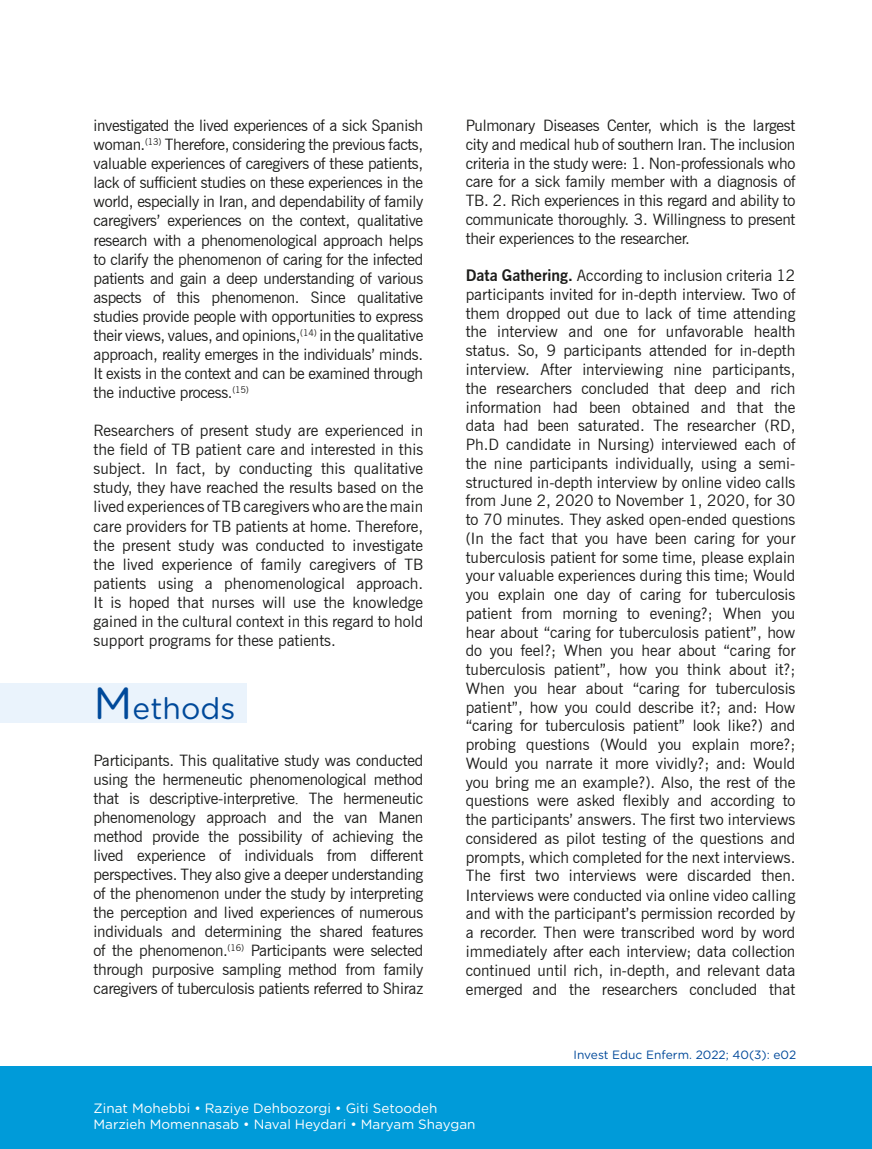
<style>
.page{position:relative;width:872px;height:1149px;background:#fff}
.page>*{position:absolute;margin:0;border:0;box-sizing:border-box;transform-origin:0 0}
.t1{font:30px "Gotham Rounded";color:#00499a}
.t2{font:15.75px/18.8px "News Gothic BT";letter-spacing:-.015em;color:#1d1d1b;text-align:justify}
.t3{font:13.5px/16.2px "Gotham Rounded";color:#fff}
.t4{font:12px "Gotham Rounded";color:#00499a}
.s1{font-size:45px}
.s2{font-family:"Times New Roman"}
.s3{font-weight:700}
</style>
<div class="page">
<div style="left:0;top:1065px;width:872px;height:83px;background:#009bd9"></div>
<div style="left:0;top:682px;width:247px;height:40px;background:#eaf3fc"></div>
<p class="t2" style="left:94px;top:116px;width:331px">investigated the lived experiences of a sick Spanish woman.<sup>(13)</sup> Therefore, considering the previous facts, valuable experiences of caregivers of these patients, lack of sufficient studies on these experiences in the world, especially in Iran, and dependability of family caregivers’ experiences on the context, qualitative research with a phenomenological approach helps to clarify the phenomenon of caring for the infected patients and gain a deep understanding of various aspects of this phenomenon. Since qualitative studies provide people with opportunities to express their views, values, and opinions,<sup>(14)</sup> in the qualitative approach, reality emerges in the individuals’ minds.<br>It exists in the context and can be examined through the inductive process.<sup>(15)</sup></p>
<p class="t2" style="left:94px;top:421px;width:331px">Researchers of present study are experienced in the field of TB patient care and interested in this subject. In fact, by conducting this qualitative study, they have reached the results based on the lived experiences of TB caregivers who are the main care providers for TB patients at home. Therefore, the present study was conducted to investigate the lived experience of family caregivers of TB patients using a phenomenological approach.<br>It is hoped that nurses will use the knowledge gained in the cultural context in this regard to hold support programs for these patients.</p>
<h1 class="t1" style="left:94px;top:687px;width:143px"><span class="s1">M</span>ethods</h1>
<p class="t2" style="left:94px;top:750px;width:331px">Participants. This qualitative study was conducted using the hermeneutic phenomenological method that is descriptive-interpretive<span class="s2">.</span> The hermeneutic phenomenology approach and the van Manen method provide the possibility of achieving the lived experience of individuals from different perspectives. They also give a deeper understanding of the phenomenon under the study by interpreting the perception and lived experiences of numerous individuals and determining the shared features of the phenomenon.<sup>(16)</sup> Participants were selected through purposive sampling method from family caregivers of tuberculosis patients referred to Shiraz</p>
<p class="t2" style="left:466px;top:116px;width:331px">Pulmonary Diseases Center, which is the largest city and medical hub of southern Iran. The inclusion criteria in the study were: 1. Non-professionals who care for a sick family member with a diagnosis of TB. 2. Rich experiences in this regard and ability to communicate thoroughly. 3. Willingness to present their experiences to the researcher.</p>
<p class="t2" style="left:466px;top:266px;width:331px"><span class="s3">Data Gathering.</span> According to inclusion criteria 12 participants invited for in-depth interview. Two of them dropped out due to lack of time attending the interview and one for unfavorable health status. So, 9 participants attended for in-depth interview. After interviewing nine participants, the researchers concluded that deep and rich information had been obtained and that the data had been saturated. The researcher (RD, Ph.D candidate in Nursing) interviewed each of the nine participants individually, using a semi&shy;structured in-depth interview by online video calls from June 2, 2020 to November 1, 2020, for 30 to 70 minutes. They asked open-ended questions (In the fact that you have been caring for your tuberculosis patient for some time, please explain your valuable experiences during this time; Would you explain one day of caring for tuberculosis patient from morning to evening?; When you hear about “caring for tuberculosis patient”, how do you feel?; When you hear about “caring for tuberculosis patient”, how you think about it?; When you hear about “caring for tuberculosis patient”, how you could describe it?; and: How “caring for tuberculosis patient” look like?) and probing questions (Would you explain more?; Would you narrate it more vividly?; and: Would you bring me an example?). Also, the rest of the questions were asked flexibly and according to the participants’ answers. The first two interviews considered as pilot testing of the questions and prompts, which completed for the next interviews.<br>The first two interviews were discarded then.<br>Interviews were conducted via online video calling and with the participant’s permission recorded by a recorder. Then were transcribed word by word immediately after each interview; data collection continued until rich, in-depth, and relevant data emerged and the researchers concluded that</p>
<p class="t4" style="left:573px;top:1045px;width:224px">Invest Educ Enferm. 2022; 40(3): e02</p>
<p class="t3" style="left:94px;top:1098px;width:383px">Zinat Mohebbi • Raziye Dehbozorgi • Giti Setoodeh<br>Marzieh Momennasab • Naval Heydari • Maryam Shaygan</p>
</div>
